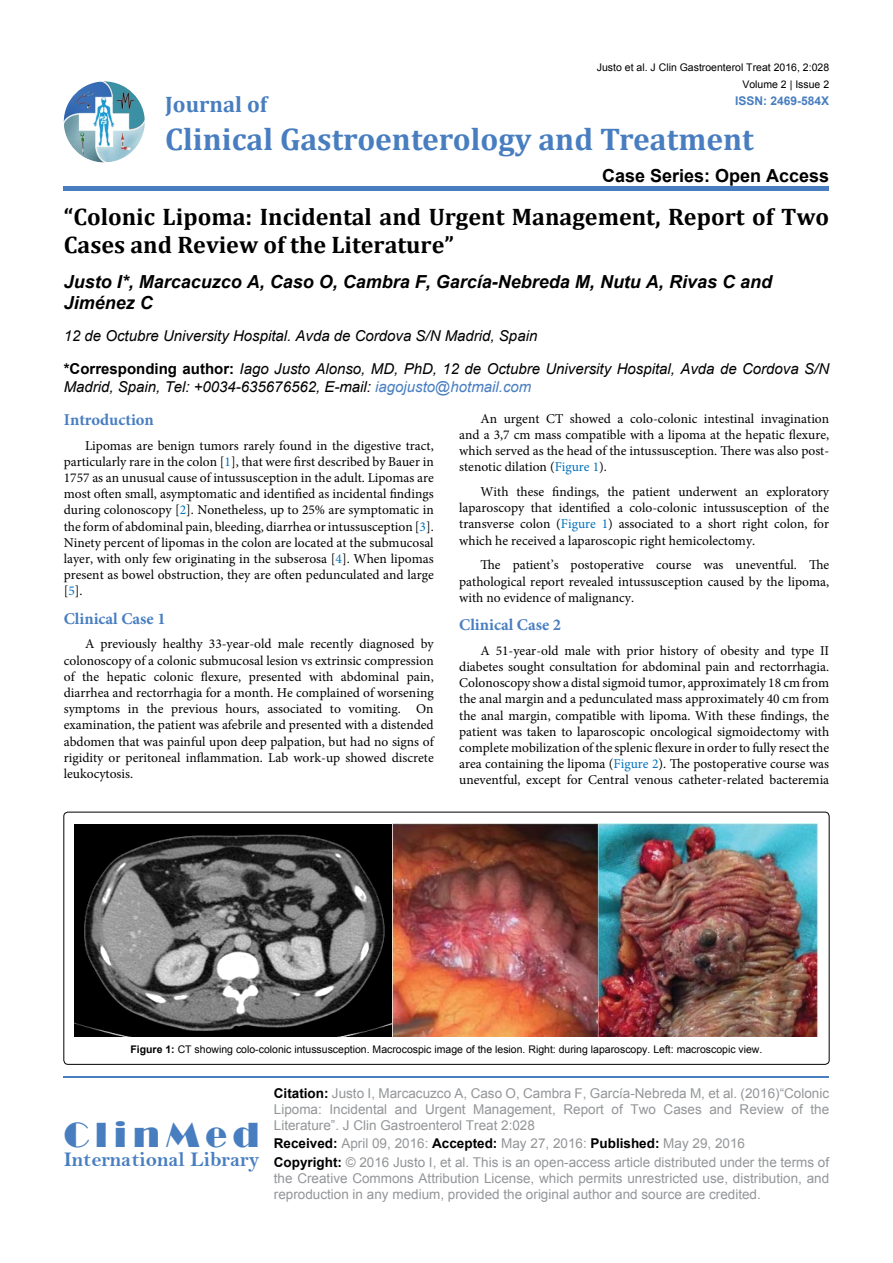
<style>
.page{position:relative;width:893px;height:1263px;background:#fff}
.page>*{position:absolute;margin:0;border:0;box-sizing:border-box;transform-origin:0 0}
.t1{font:36px "Broadway";letter-spacing:.16em;color:#487ec0}
.t2{font:700 31.5px "Cambria";color:#487ec0}
.t3{font:700 24px/28.5px "Cambria";color:#000}
.t4{font:700 22.5px "Cambria";color:#487ec0}
.t5{font:21px "Bell MT Bold";color:#487ec0}
.t6{font:italic 700 18px/21.6px "Arial";color:#000}
.t7{font:700 18px "Arial";color:#000}
.t8{font:700 16.5px "Minion Pro";color:#487ec0}
.t9{font:italic 15px/32.2px "Arial";color:#000}
.t10{font:13.5px/16.2px "Minion Pro";color:#000;text-align:justify}
.t11{font:13.5px/16.2px "Arial";color:#939598}
.t12{font:700 12px "Arial";color:#487ec0}
.t13{font:10.5px "Arial";color:#000}
.s1{font-weight:700;font-style:normal}
.s2{color:#487ec0}
.s3{color:#0072bc}
.s4{font-weight:700}
.s5{font-weight:700;color:#000}
</style>
<div class="page">
<img style="left:64px;top:81px;width:81px;height:81px;border-radius:41px">
<div style="left:64px;top:186px;width:765px;height:5px;background:#487ec0"></div>
<hr style="left:64px;top:1076px;width:765px;height:2px;background:#487ec0">
<div style="left:64px;top:812px;width:765px;height:252px;border:1px solid #000;border-radius:4px"></div>
<img style="left:74px;top:824px;width:745px;height:213px">
<p class="t13" style="left:597px;top:61px;width:234px">Justo et al. J Clin Gastroenterol Treat 2016, 2:028</p>
<p class="t12" style="left:735px;top:92px;width:96px">ISSN: 2469-584X</p>
<p class="t13" style="left:742px;top:77px;width:88px">Volume 2 | Issue 2</p>
<h3 class="t4" style="left:165px;top:89px;width:103px">Journal of</h3>
<h2 class="t2" style="left:165px;top:117px;width:590px">Clinical Gastroenterology and Treatment</h2>
<h3 class="t7" style="left:602px;top:163px;width:229px">Case Series: Open Access</h3>
<h3 class="t3" style="left:64px;top:202px;width:767px">“Colonic Lipoma: Incidental and Urgent Management, Report of Two<br>Cases and Review of the Literature”</h3>
<h3 class="t6" style="left:64px;top:271px;width:710px">Justo I*, Marcacuzco A, Caso O, Cambra F, García-Nebreda M, Nutu A, Rivas C and<br>Jiménez C</h3>
<p class="t9" style="left:64px;top:320px;width:767px">12 de Octubre University Hospital. Avda de Cordova S/N Madrid, Spain<br><span class="s1">*Corresponding author:</span> Iago Justo Alonso, MD, PhD, 12 de Octubre University Hospital, Avda de Cordova S/N</p>
<p class="t9" style="left:64px;top:370px;width:469px">Madrid, Spain, Tel: +0034-635676562, E-mail: <span class="s2">iagojusto@hotmail.com</span></p>
<p class="t10" style="left:459px;top:410px;width:371px;text-indent:21px">An urgent CT showed a colo-colonic intestinal invagination and a 3,7 cm mass compatible with a lipoma at the hepatic flexure, which served as the head of the intussusception. There was also post&shy;stenotic dilation (<span class="s3">Figure 1</span>).</p>
<p class="t10" style="left:459px;top:484px;width:371px;text-indent:21px">With these findings, the patient underwent an exploratory laparoscopy that identified a colo-colonic intussusception of the transverse colon (<span class="s3">Figure 1</span>) associated to a short right colon, for which he received a laparoscopic right hemicolectomy.</p>
<p class="t10" style="left:459px;top:557px;width:371px;text-indent:21px">The patient’s postoperative course was uneventful. The pathological report revealed intussusception caused by the lipoma, with no evidence of malignancy.</p>
<p class="t8" style="left:459px;top:613px;width:103px">Clinical Case 2</p>
<p class="t10" style="left:459px;top:642px;width:371px;text-indent:21px">A 51-year-old male with prior history of obesity and type II diabetes sought consultation for abdominal pain and rectorrhagia.<br>Colonoscopy show a distal sigmoid tumor, approximately 18 cm from the anal margin and a pedunculated mass approximately 40 cm from the anal margin, compatible with lipoma. With these findings, the patient was taken to laparoscopic oncological sigmoidectomy with complete mobilization of the splenic flexure in order to fully resect the area containing the lipoma (<span class="s3">Figure 2</span>). The postoperative course was uneventful, except for Central venous catheter-related bacteremia</p>
<p class="t8" style="left:64px;top:408px;width:92px">Introduction</p>
<p class="t10" style="left:64px;top:437px;width:371px;text-indent:21px">Lipomas are benign tumors rarely found in the digestive tract, particularly rare in the colon [<span class="s3">1</span>], that were first described by Bauer in 1757 as an unusual cause of intussusception in the adult. Lipomas are most often small, asymptomatic and identified as incidental findings during colonoscopy [<span class="s3">2</span>]. Nonetheless, up to 25% are symptomatic in the form of abdominal pain, bleeding, diarrhea or intussusception [<span class="s3">3</span>].<br>Ninety percent of lipomas in the colon are located at the submucosal layer, with only few originating in the subserosa [<span class="s3">4</span>]. When lipomas present as bowel obstruction, they are often pedunculated and large [<span class="s3">5</span>].</p>
<p class="t8" style="left:64px;top:607px;width:103px">Clinical Case 1</p>
<p class="t10" style="left:64px;top:636px;width:371px;text-indent:21px">A previously healthy 33-year-old male recently diagnosed by colonoscopy of a colonic submucosal lesion vs extrinsic compression of the hepatic colonic flexure, presented with abdominal pain, diarrhea and rectorrhagia for a month. He complained of worsening symptoms in the previous hours, associated to vomiting. On examination, the patient was afebrile and presented with a distended abdomen that was painful upon deep palpation, but had no signs of rigidity or peritoneal inflammation. Lab work-up showed discrete leukocytosis.</p>
<p class="t13" style="left:130px;top:1042px;width:633px"><span class="s4">Figure 1:</span> CT showing colo-colonic intussusception. Macrocospic image of the lesion. Right: during laparoscopy. Left: macroscopic view.</p>
<h1 class="t1" style="left:64px;top:1113px;width:197px">ClinMed</h1>
<h3 class="t5" style="left:64px;top:1147px;width:197px">International Library</h3>
<p class="t11" style="left:274px;top:1085px;width:557px;text-align:justify"><span class="s5">Citation:</span> Justo I, Marcacuzco A, Caso O, Cambra F, García-Nebreda M, et al. (2016)“Colonic Lipoma: Incidental and Urgent Management, Report of Two Cases and Review of the Literature”. J Clin Gastroenterol Treat 2:028</p>
<p class="t11" style="left:274px;top:1134px;width:557px;line-height:18.3px"><span class="s5">Received:</span> April 09, 2016: <span class="s5">Accepted:</span> May 27, 2016: <span class="s5">Published:</span> May 29, 2016<br><span class="s5">Copyright:</span> © 2016 Justo I, et al. This is an open-access article distributed under the terms of</p>
<p class="t11" style="left:274px;top:1170px;width:557px">the Creative Commons Attribution License, which permits unrestricted use, distribution, and reproduction in any medium, provided the original author and source are credited.</p>
</div>
